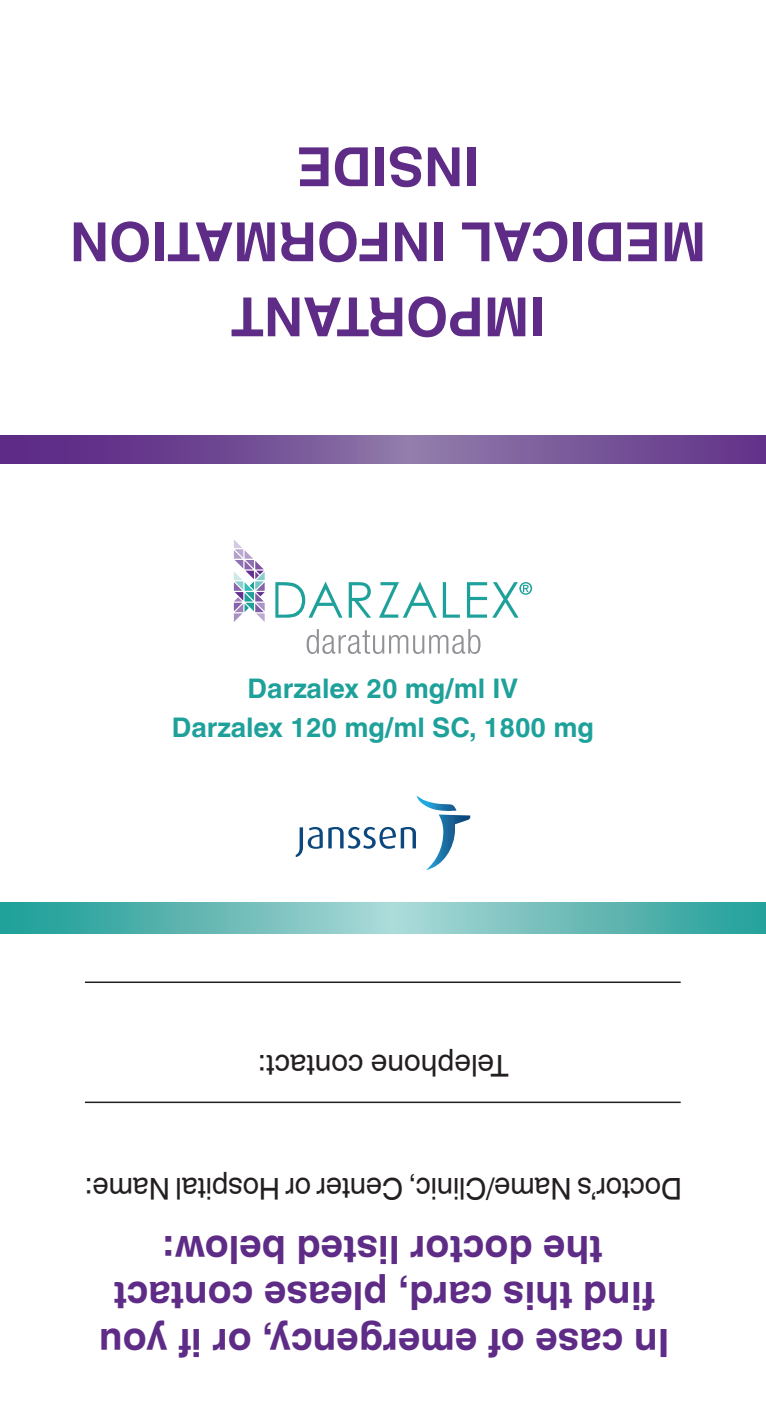
<style>
.page{position:relative;width:766px;height:1404px;background:#fff}
.page>*{position:absolute;margin:0;border:0;box-sizing:border-box;transform-origin:0 0}
.t1{font:700 54px/75px "Helvetica World";color:#5e2c87;text-align:center}
.t2{font:700 39px/46.8px "Helvetica World";color:#5e2c87;text-align:center}
.t3{font:30px "Helvetica World";letter-spacing:-.005em;color:#231f20}
.t4{font:700 27px/39px "Helvetica World";color:#1ea19a;text-align:center}
</style>
<div class="page">
<svg style="left:0;top:436px;width:765px;height:27px;background:#744f96"></svg>
<svg style="left:0;top:902px;width:765px;height:31px;background:#65bab6"></svg>
<hr style="left:85px;top:1101px;width:595px;height:1px;background:#231f20">
<hr style="left:85px;top:981px;width:595px;height:1px;background:#231f20">
<svg style="left:295px;top:827px;width:27px;height:30px"></svg>
<svg style="left:328px;top:795px;width:142px;height:74px"></svg>
<svg style="left:306px;top:629px;width:174px;height:25px"></svg>
<svg style="left:275px;top:581px;width:67px;height:36px"></svg>
<svg style="left:348px;top:582px;width:23px;height:35px"></svg>
<svg style="left:379px;top:581px;width:80px;height:36px"></svg>
<svg style="left:467px;top:582px;width:65px;height:35px"></svg>
<svg style="left:234px;top:540px;width:30px;height:82px"></svg>
<h1 class="t1" style="left:706px;top:353px;width:637px;rotate:-180deg">IMPORTANT<br>MEDICAL INFORMATION<br>INSIDE</h1>
<p class="t4" style="left:172px;top:669px;width:424px">Darzalex 20 mg/ml IV<br>Darzalex 120 mg/ml SC, 1800 mg</p>
<p class="t3" style="left:508px;top:1082px;width:252px;rotate:-180deg">Telephone contact:</p>
<p class="t3" style="left:681px;top:1206px;width:598px;rotate:-180deg">Doctor’s Name/Clinic, Center or Hospital Name:</p>
<p class="t2" style="left:669px;top:1365px;width:571px;rotate:-180deg">In case of emergency, or if you find this card, please contact the doctor listed below:</p>
</div>
